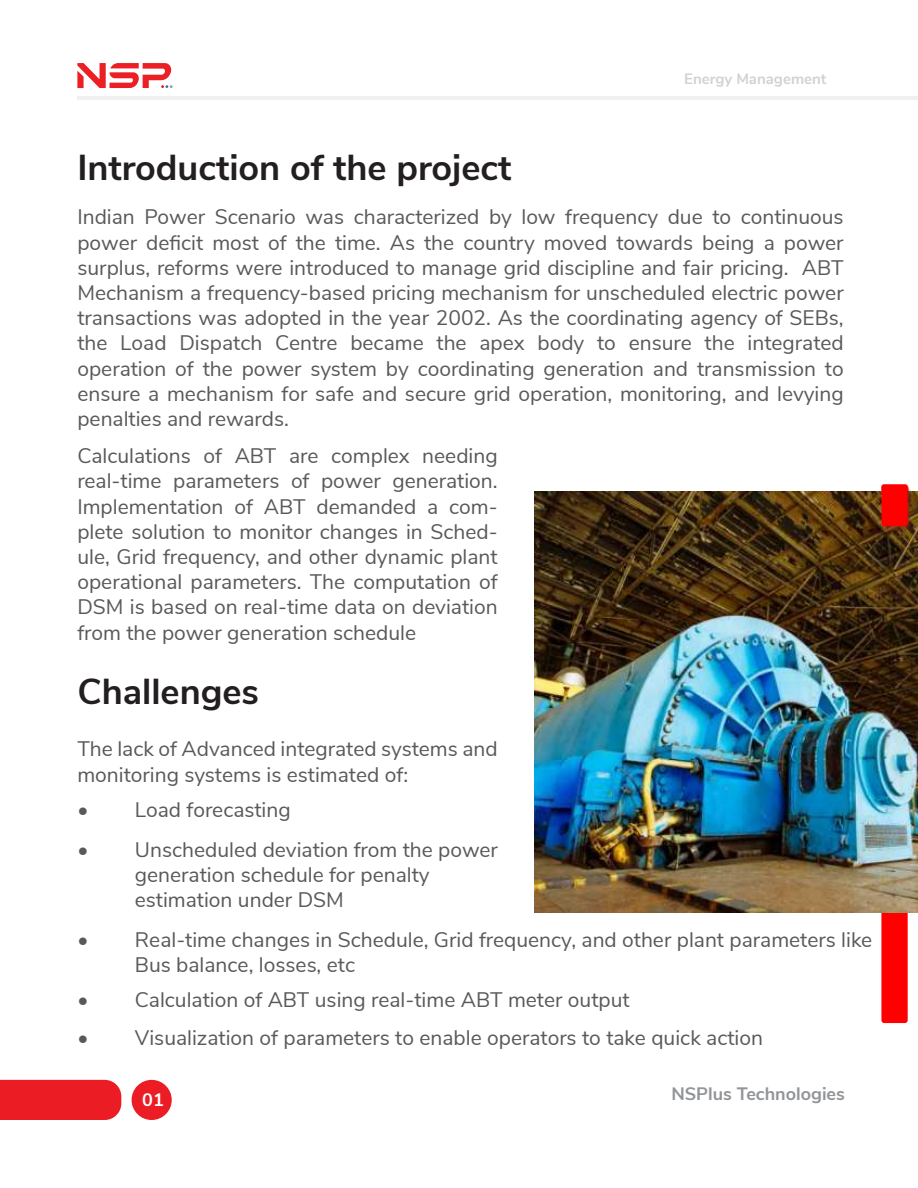
<style>
.page{position:relative;width:918px;height:1188px;background:#fff}
.page>*{position:absolute;margin:0;border:0;box-sizing:border-box;transform-origin:0 0}
.t1{font:700 36px "Nunito Sans";color:#231f20}
.t2{font:21px/25.2px "Nunito Sans";color:#58595b}
.t3{font:700 18px "Nunito Sans";color:#929497}
.t4{font:700 18px "Nunito Sans";color:#fff}
.t5{font:700 15px "Nunito Sans";color:#d0d2d3}
</style>
<div class="page">
<svg style="left:77px;top:63px;width:96px;height:25px"></svg>
<hr style="left:77px;top:97px;width:841px;height:3px;background:#f2eff0">
<div style="left:0;top:1080px;width:121px;height:40px;background:#ec1c24"></div>
<div style="left:132px;top:1080px;width:40px;height:40px;background:#ec1c24;border-radius:20px"></div>
<div style="left:881px;top:484px;width:27px;height:539px;background:#f00;border-radius:3px"></div>
<img style="left:535px;top:491px;width:383px;height:421px">
<img style="left:826px;top:484px;width:92px;height:103px">
<p class="t5" style="left:684px;top:73px;width:144px">Energy Management</p>
<h1 class="t1" style="left:77px;top:154px;width:436px">Introduction of the project</h1>
<p class="t2" style="left:77px;top:206px;width:768px;text-align:justify">Indian Power Scenario was characterized by low frequency due to continuous power deficit most of the time. As the country moved towards being a power surplus, reforms were introduced to manage grid discipline and fair pricing. ABT Mechanism a frequency-based pricing mechanism for unscheduled electric power transactions was adopted in the year 2002. As the coordinating agency of SEBs, the Load Dispatch Centre became the apex body to ensure the integrated operation of the power system by coordinating generation and transmission to ensure a mechanism for safe and secure grid operation, monitoring, and levying penalties and rewards.</p>
<p class="t2" style="left:77px;top:442px;width:422px;text-align:justify">Calculations of ABT are complex needing real-time parameters of power generation.<br>Implementation of ABT demanded a com&shy;plete solution to monitor changes in Sched&shy;ule, Grid frequency, and other dynamic plant operational parameters. The computation of DSM is based on real-time data on deviation from the power generation schedule</p>
<h1 class="t1" style="left:77px;top:678px;width:183px">Challenges</h1>
<p class="t2" style="left:77px;top:735px;width:422px">The lack of Advanced integrated systems and monitoring systems is estimated of:</p>
<p class="t2" style="left:77px;top:799px;width:13px">ï</p>
<p class="t2" style="left:135px;top:799px;width:157px">Load forecasting</p>
<p class="t2" style="left:135px;top:836px;width:365px;text-indent:-57px">• Unscheduled deviation from the power generation schedule for penalty estimation under DSM</p>
<p class="t2" style="left:135px;top:926px;width:739px;text-indent:-57px">• Real-time changes in Schedule, Grid frequency, and other plant parameters like<br>Bus balance, losses, etc</p>
<p class="t2" style="left:77px;top:986px;width:554px">• Calculation of ABT using real-time ABT meter output</p>
<p class="t2" style="left:77px;top:1024px;width:687px">• Visualization of parameters to enable operators to take quick action</p>
<p class="t4" style="left:142px;top:1093px;width:23px">01</p>
<p class="t3" style="left:671px;top:1087px;width:175px">NSPlus Technologies</p>
</div>
